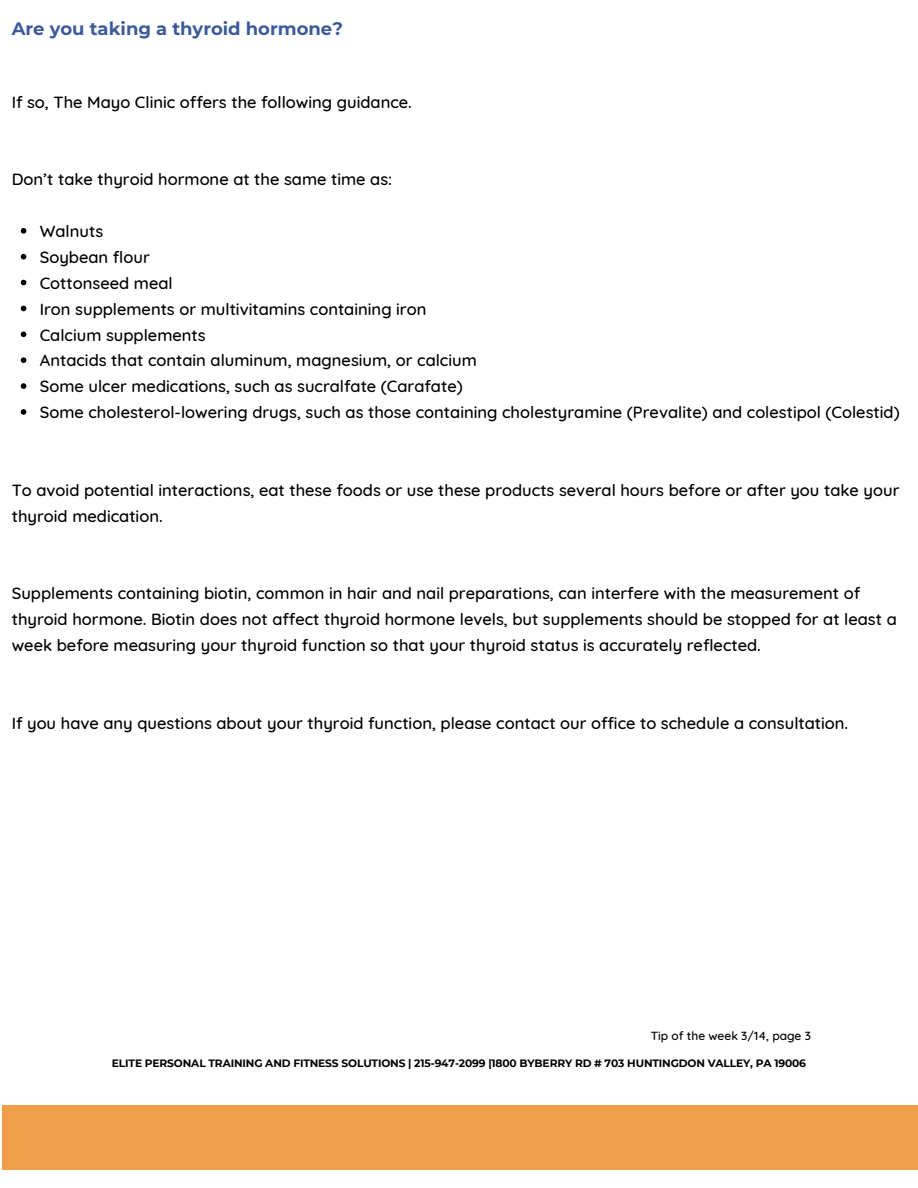
<style>
.page{position:relative;width:918px;height:1188px;background:#fff}
.page>*{position:absolute;margin:0;border:0;box-sizing:border-box;transform-origin:0 0}
.t1{font:700 18px "Montserrat";color:#3d5a98}
.t2{font:500 16.5px/25.8px "Quicksand";color:#000}
.t3{font:500 12px "Quicksand";color:#000}
.t4{font:700 10.65px "Montserrat";letter-spacing:-.015em;color:#000}
</style>
<div class="page">
<div style="left:2px;top:1106px;width:916px;height:64px;background:#ef9e4a"></div>
<svg style="left:21px;top:228px;width:5px;height:6px"></svg>
<svg style="left:21px;top:254px;width:5px;height:6px"></svg>
<svg style="left:21px;top:280px;width:5px;height:5px"></svg>
<svg style="left:21px;top:306px;width:5px;height:5px"></svg>
<svg style="left:21px;top:332px;width:5px;height:5px"></svg>
<svg style="left:21px;top:357px;width:5px;height:6px"></svg>
<svg style="left:21px;top:383px;width:5px;height:6px"></svg>
<svg style="left:21px;top:409px;width:5px;height:6px"></svg>
<p class="t1" style="left:12px;top:18px;width:333px">Are you taking a thyroid hormone?</p>
<p class="t2" style="left:12px;top:89px;width:402px">If so, The Mayo Clinic offers the following guidance.</p>
<p class="t2" style="left:12px;top:166px;width:382px">Don’t take thyroid hormone at the same time as:</p>
<p class="t2" style="left:40px;top:218px;width:65px">Walnuts</p>
<p class="t2" style="left:40px;top:244px;width:112px">Soybean flour</p>
<p class="t2" style="left:40px;top:270px;width:134px">Cottonseed meal</p>
<p class="t2" style="left:40px;top:296px;width:388px">Iron supplements or multivitamins containing iron</p>
<p class="t2" style="left:40px;top:321px;width:167px">Calcium supplements</p>
<p class="t2" style="left:40px;top:347px;width:439px">Antacids that contain aluminum, magnesium, or calcium</p>
<p class="t2" style="left:40px;top:373px;width:424px">Some ulcer medications, such as sucralfate (Carafate)</p>
<p class="t2" style="left:40px;top:399px;width:861px">Some cholesterol-lowering drugs, such as those containing cholestyramine (Prevalite) and colestipol (Colestid)</p>
<p class="t2" style="left:12px;top:477px;width:889px">To avoid potential interactions, eat these foods or use these products several hours before or after you take your thyroid medication.</p>
<p class="t2" style="left:12px;top:580px;width:887px">Supplements containing biotin, common in hair and nail preparations, can interfere with the measurement of thyroid hormone. Biotin does not affect thyroid hormone levels, but supplements should be stopped for at least a week before measuring your thyroid function so that your thyroid status is accurately reflected.</p>
<p class="t2" style="left:12px;top:710px;width:838px">If you have any questions about your thyroid function, please contact our office to schedule a consultation.</p>
<p class="t3" style="left:651px;top:1028px;width:162px">Tip of the week 3/14, page 3</p>
<p class="t4" style="left:112px;top:1057px;width:696px">ELITE PERSONAL TRAINING AND FITNESS SOLUTIONS | 215-947-2099 |1800 BYBERRY RD # 703 HUNTINGDON VALLEY, PA 19006</p>
</div>
